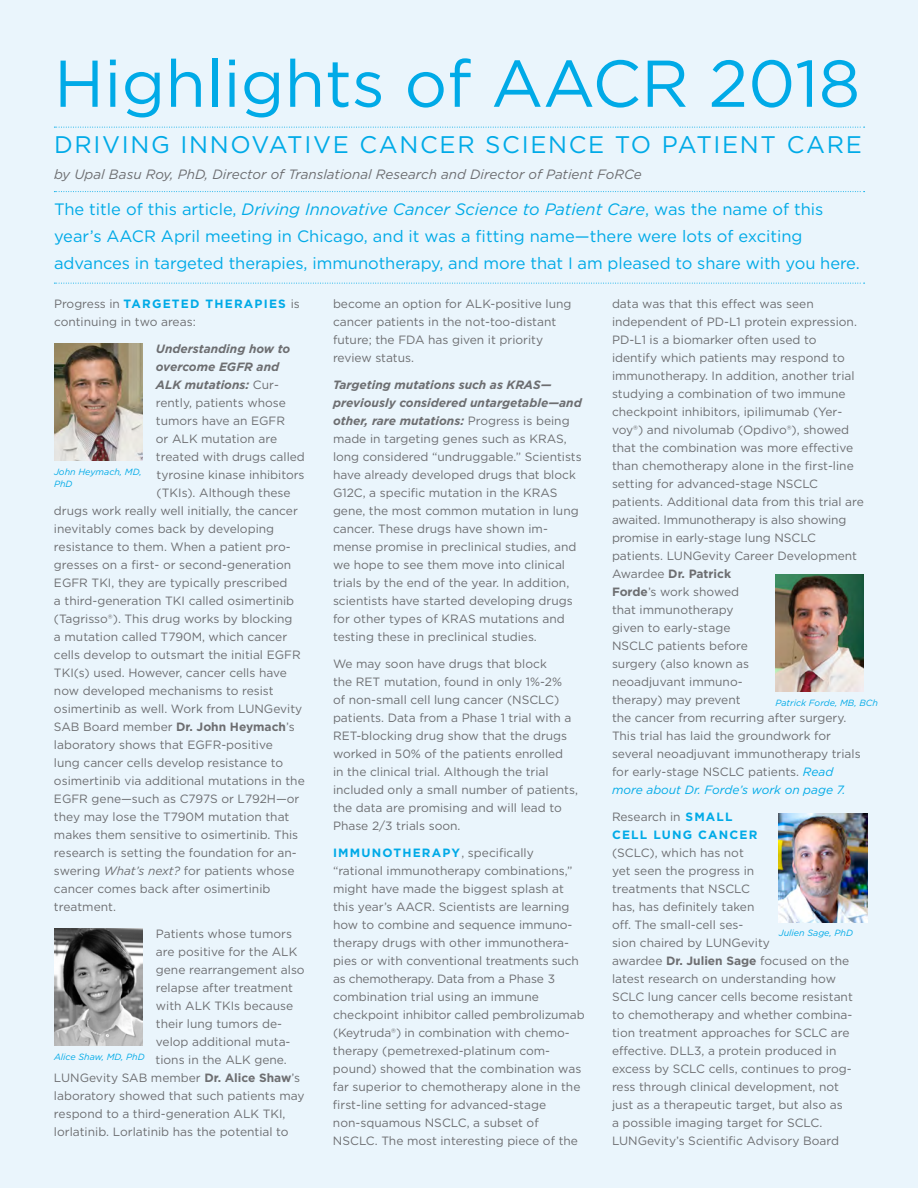
<style>
.page{position:relative;width:918px;height:1188px;background:#eaf5fc}
.page>*{position:absolute;margin:0;border:0;box-sizing:border-box;transform-origin:0 0}
.t1{font:66px "Gotham";color:#00aae7}
.t2{font:24px "Gotham";letter-spacing:.07em;color:#00aae7}
.t3{font:16.5px/27px "Gotham";letter-spacing:-.005em;color:#00aae7}
.t4{font:italic 13.5px "Gotham";color:#6d6e71}
.t5{font:12px/18px "Gotham";color:#6d6e71}
.t6{font:italic 700 12px "Gotham";color:#6d6e71}
.t7{font:700 12px/18px "Gotham";letter-spacing:.1em;color:#00aae7}
.t8{font:italic 9px/12px "Gotham";color:#00aae7}
.s1{font-style:italic}
.s2{font-weight:700;color:#00aae7}
.s3{font-weight:400;font-style:normal}
.s4{font-weight:700}
.s5{font-weight:700;font-style:italic}
.s6{font-style:italic;color:#00aae7}
.s7{font-weight:400;color:#6d6e71}
</style>
<div class="page">
<svg style="left:54px;top:191px;width:811px;height:1px"></svg>
<svg style="left:54px;top:283px;width:811px;height:1px"></svg>
<svg style="left:54px;top:127px;width:811px;height:1px"></svg>
<img style="left:776px;top:575px;width:88px;height:116px">
<img style="left:779px;top:813px;width:88px;height:109px">
<img style="left:54px;top:344px;width:88px;height:116px">
<img style="left:54px;top:929px;width:88px;height:116px">
<h1 class="t1" style="left:54px;top:41px;width:808px">Highlights of AACR 2018</h1>
<h2 class="t2" style="left:54px;top:129px;width:809px">DRIVING INNOVATIVE CANCER SCIENCE TO PATIENT CARE</h2>
<p class="t4" style="left:54px;top:165px;width:589px">by Upal Basu Roy, PhD, Director of Translational Research and Director of Patient FoRCe</p>
<p class="t3" style="left:54px;top:195px;width:807px">The title of this article, <span class="s1">Driving Innovative Cancer Science to Patient Care</span>, was the name of this year’s AACR April meeting in Chicago, and it was a fitting name—there were lots of exciting advances in targeted therapies, immunotherapy, and more that I am pleased to share with you here.</p>
<p class="t5" style="left:54px;top:294px;width:247px">Progress in <span class="s2">TARGETED THERAPIES</span> is continuing in two areas:</p>
<p class="t6" style="left:156px;top:341px;width:136px">Understanding how to</p>
<p class="t6" style="left:156px;top:359px;width:125px">overcome EGFR and</p>
<p class="t6" style="left:156px;top:377px;width:125px">ALK mutations: <span class="s3">Cur-</span></p>
<p class="t5" style="left:156px;top:393px;width:132px">rently, patients whose</p>
<p class="t5" style="left:156px;top:411px;width:131px">tumors have an EGFR</p>
<p class="t5" style="left:156px;top:429px;width:123px">or ALK mutation are</p>
<p class="t5" style="left:156px;top:447px;width:151px">treated with drugs called</p>
<p class="t5" style="left:157px;top:465px;width:149px">tyrosine kinase inhibitors</p>
<p class="t5" style="left:157px;top:483px;width:135px">(TKIs). Although these</p>
<p class="t5" style="left:54px;top:501px;width:245px">drugs work really well initially, the cancer</p>
<p class="t5" style="left:54px;top:519px;width:222px">inevitably comes back by developing</p>
<p class="t5" style="left:54px;top:537px;width:238px">resistance to them. When a patient pro-</p>
<p class="t5" style="left:54px;top:555px;width:239px">gresses on a first- or second-generation</p>
<p class="t5" style="left:54px;top:573px;width:235px">EGFR TKI, they are typically prescribed</p>
<p class="t5" style="left:54px;top:591px;width:242px">a third-generation TKI called osimertinib</p>
<p class="t5" style="left:54px;top:609px;width:240px">(Tagrisso®). This drug works by blocking</p>
<p class="t5" style="left:54px;top:627px;width:235px">a mutation called T790M, which cancer</p>
<p class="t5" style="left:54px;top:645px;width:248px">cells develop to outsmart the initial EGFR</p>
<p class="t5" style="left:54px;top:663px;width:234px">TKI(s) used. However, cancer cells have</p>
<p class="t5" style="left:54px;top:681px;width:221px">now developed mechanisms to resist</p>
<p class="t5" style="left:54px;top:699px;width:250px">osimertinib as well. Work from LUNGevity</p>
<p class="t5" style="left:54px;top:717px;width:242px">SAB Board member <span class="s4">Dr. John Heymach</span>’s</p>
<p class="t5" style="left:54px;top:735px;width:220px">laboratory shows that EGFR-positive</p>
<p class="t5" style="left:54px;top:753px;width:231px">lung cancer cells develop resistance to</p>
<p class="t5" style="left:54px;top:771px;width:252px">osimertinib via additional mutations in the</p>
<p class="t5" style="left:54px;top:789px;width:247px">EGFR gene—such as C797S or L792H—or</p>
<p class="t5" style="left:54px;top:807px;width:237px">they may lose the T790M mutation that</p>
<p class="t5" style="left:54px;top:825px;width:246px">makes them sensitive to osimertinib. This</p>
<p class="t5" style="left:54px;top:843px;width:244px">research is setting the foundation for an-</p>
<p class="t5" style="left:54px;top:861px;width:242px">swering <span class="s1">What’s next?</span> for patients whose</p>
<p class="t5" style="left:54px;top:879px;width:218px">cancer comes back after osimertinib</p>
<p class="t5" style="left:54px;top:897px;width:63px">treatment.</p>
<p class="t5" style="left:156px;top:924px;width:138px">Patients whose tumors</p>
<p class="t5" style="left:156px;top:942px;width:143px">are positive for the ALK</p>
<p class="t5" style="left:156px;top:960px;width:150px">gene rearrangement also</p>
<p class="t5" style="left:156px;top:978px;width:139px">relapse after treatment</p>
<p class="t5" style="left:156px;top:996px;width:139px">with ALK TKIs because</p>
<p class="t5" style="left:156px;top:1014px;width:128px">their lung tumors de-</p>
<p class="t5" style="left:156px;top:1032px;width:136px">velop additional muta-</p>
<p class="t5" style="left:156px;top:1050px;width:133px">tions in the ALK gene.</p>
<p class="t5" style="left:54px;top:1068px;width:248px">LUNGevity SAB member <span class="s4">Dr. Alice Shaw</span>’s</p>
<p class="t5" style="left:54px;top:1086px;width:252px">laboratory showed that such patients may</p>
<p class="t5" style="left:54px;top:1104px;width:233px">respond to a third-generation ALK TKI,</p>
<p class="t5" style="left:54px;top:1122px;width:236px">lorlatinib. Lorlatinib has the potential to</p>
<p class="t8" style="left:54px;top:465px;width:89px">John Heymach, MD,<br>PhD</p>
<p class="t8" style="left:54px;top:1051px;width:92px">Alice Shaw, MD, PhD</p>
<p class="t5" style="left:333px;top:294px;width:240px">become an option for ALK-positive lung cancer patients in the not-too-distant future; the FDA has given it priority review status.</p>
<p class="t5" style="left:333px;top:375px;width:250px"><span class="s5">Targeting mutations such as KRAS— previously considered untargetable—and other, rare mutations:</span> Progress is being made in targeting genes such as KRAS, long considered “undruggable.” Scientists have already developed drugs that block G12C, a specific mutation in the KRAS gene, the most common mutation in lung cancer. These drugs have shown im&shy;mense promise in preclinical studies, and we hope to see them move into clinical trials by the end of the year. In addition, scientists have started developing drugs for other types of KRAS mutations and testing these in preclinical studies.</p>
<p class="t5" style="left:333px;top:654px;width:246px">We may soon have drugs that block<br>the RET mutation, found in only 1%-2%<br>of non-small cell lung cancer (NSCLC) patients. Data from a Phase 1 trial with a RET-blocking drug show that the drugs worked in 50% of the patients enrolled<br>in the clinical trial. Although the trial included only a small number of patients, the data are promising and will lead to Phase 2/3 trials soon.</p>
<p class="t5" style="left:333px;top:843px;width:253px"><span class="s2">IMMUNOTHERAPY</span>, specifically “rational immunotherapy combinations,” might have made the biggest splash at this year’s AACR. Scientists are learning how to combine and sequence immuno&shy;therapy drugs with other immunothera&shy;pies or with conventional treatments such as chemotherapy. Data from a Phase 3 combination trial using an immune checkpoint inhibitor called pembrolizumab (Keytruda®) in combination with chemo&shy;therapy (pemetrexed-platinum com&shy;pound) showed that the combination was far superior to chemotherapy alone in the first-line setting for advanced-stage non-squamous NSCLC, a subset of NSCLC. The most interesting piece of the</p>
<p class="t5" style="left:612px;top:294px;width:253px">data was that this effect was seen independent of PD-L1 protein expression.<br>PD-L1 is a biomarker often used to identify which patients may respond to immunotherapy. In addition, another trial studying a combination of two immune checkpoint inhibitors, ipilimumab (Yer&shy;voy®) and nivolumab (Opdivo®), showed that the combination was more effective than chemotherapy alone in the first-line setting for advanced-stage NSCLC patients. Additional data from this trial are awaited. Immunotherapy is also showing promise in early-stage lung NSCLC patients. LUNGevity Career Development Awardee <span class="s4">Dr. Patrick<br>Forde</span>’s work showed<br>that immunotherapy<br>given to early-stage<br>NSCLC patients before<br>surgery (also known as<br>neoadjuvant immuno-<br>therapy) may prevent<br>the cancer from recurring after surgery.<br>This trial has laid the groundwork for several neoadjuvant immunotherapy trials for early-stage NSCLC patients. <span class="s6">Read more about Dr. Forde’s work on page 7.</span></p>
<p class="t7" style="left:612px;top:808px;width:147px"><span class="s7">Research in</span> SMALL<br>CELL LUNG CANCER</p>
<p class="t5" style="left:612px;top:843px;width:242px">(SCLC), which has not<br>yet seen the progress in<br>treatments that NSCLC<br>has, has definitely taken<br>off. The small-cell ses-<br>sion chaired by LUNGevity<br>awardee <span class="s4">Dr. Julien Sage</span> focused on the latest research on understanding how SCLC lung cancer cells become resistant to chemotherapy and whether combina&shy;tion treatment approaches for SCLC are effective. DLL3, a protein produced in excess by SCLC cells, continues to prog&shy;ress through clinical development, not just as a therapeutic target, but also as<br>a possible imaging target for SCLC.<br>LUNGevity’s Scientific Advisory Board</p>
<p class="t8" style="left:775px;top:697px;width:104px">Patrick Forde, MB, BCh</p>
<p class="t8" style="left:779px;top:927px;width:76px">Julien Sage, PhD</p>
</div>
